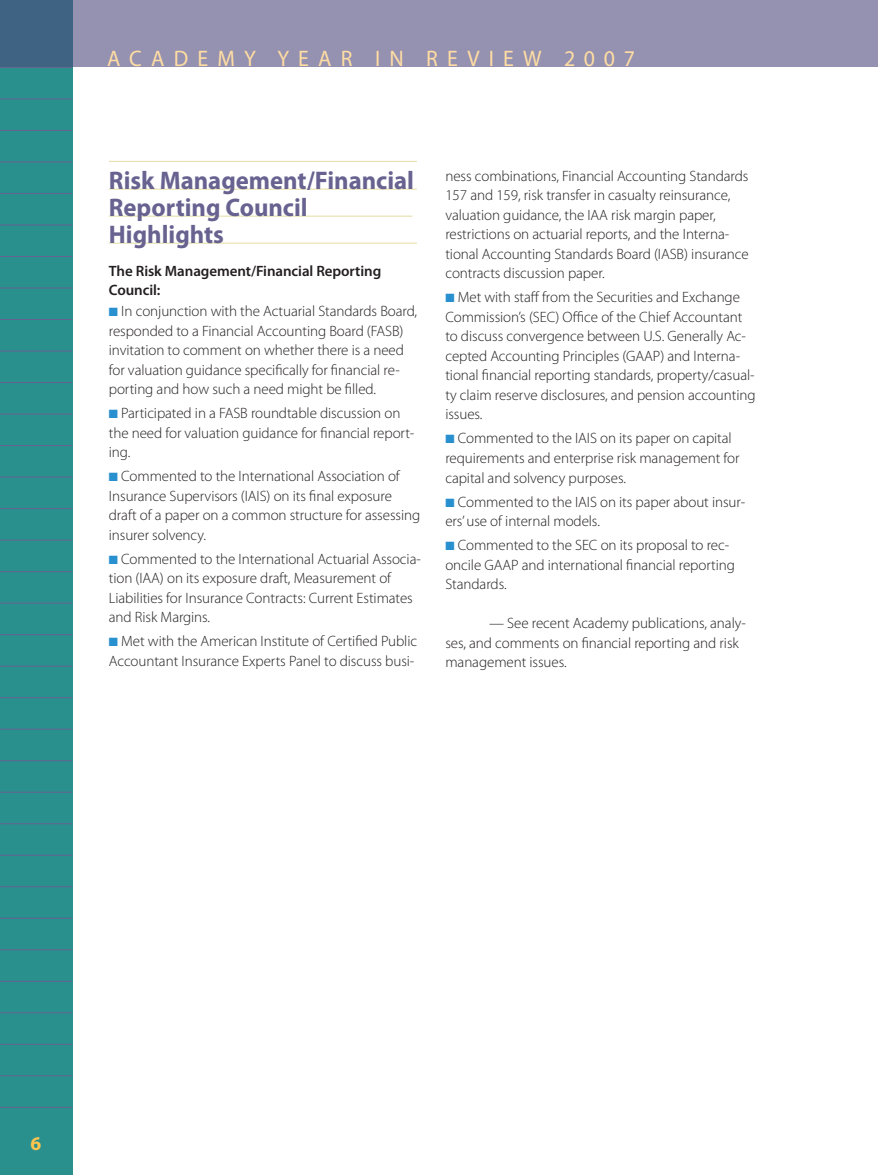
<style>
.page{position:relative;width:878px;height:1175px;background:#fff}
.page>*{position:absolute;margin:0;border:0;box-sizing:border-box;transform-origin:0 0}
.Head__First_Line{font:700 25.5px "Myriad Pro";color:#676290}
.Head__Middle_Line_s{font:700 25.5px "Myriad Pro";color:#676290}
.Head__Last_Line{font:700 25.5px "Myriad Pro";color:#676290}
.t1{font:22.5px "Myriad Pro";letter-spacing:.42em;color:#ffdda3}
.t2{font:700 19.5px "Myriad Pro";color:#fec44d}
.bullets{font:300 15px/19.5px "Myriad Pro";letter-spacing:-.005em;color:#231f20}
.text{font:300 15px/19.5px "Myriad Pro";letter-spacing:-.005em;color:#231f20}
.text_NI{font:600 15px/19.5px "Myriad Pro";letter-spacing:-.005em;color:#231f20}
.s1{color:#2890cf}
</style>
<div class="page">
<div style="left:0;top:0;width:72px;height:1174px;background:#29908e"></div>
<hr style="left:0;top:67px;width:72px;height:1px;background:#676290">
<hr style="left:0;top:99px;width:72px;height:1px;background:#676290">
<hr style="left:0;top:130px;width:72px;height:1px;background:#676290">
<hr style="left:0;top:162px;width:72px;height:1px;background:#676290">
<hr style="left:0;top:193px;width:72px;height:1px;background:#676290">
<hr style="left:0;top:225px;width:72px;height:1px;background:#676290">
<hr style="left:0;top:256px;width:72px;height:1px;background:#676290">
<hr style="left:0;top:288px;width:72px;height:1px;background:#676290">
<hr style="left:0;top:319px;width:72px;height:1px;background:#676290">
<hr style="left:0;top:351px;width:72px;height:1px;background:#676290">
<hr style="left:0;top:382px;width:72px;height:1px;background:#676290">
<hr style="left:0;top:414px;width:72px;height:1px;background:#676290">
<hr style="left:0;top:445px;width:72px;height:1px;background:#676290">
<hr style="left:0;top:477px;width:72px;height:1px;background:#676290">
<hr style="left:0;top:508px;width:72px;height:1px;background:#676290">
<hr style="left:0;top:540px;width:72px;height:1px;background:#676290">
<hr style="left:0;top:571px;width:72px;height:1px;background:#676290">
<hr style="left:0;top:603px;width:72px;height:1px;background:#676290">
<hr style="left:0;top:634px;width:72px;height:1px;background:#676290">
<hr style="left:0;top:666px;width:72px;height:1px;background:#676290">
<hr style="left:0;top:697px;width:72px;height:1px;background:#676290">
<hr style="left:0;top:729px;width:72px;height:1px;background:#676290">
<hr style="left:0;top:760px;width:72px;height:1px;background:#676290">
<hr style="left:0;top:792px;width:72px;height:1px;background:#676290">
<hr style="left:0;top:823px;width:72px;height:1px;background:#676290">
<hr style="left:0;top:855px;width:72px;height:1px;background:#676290">
<hr style="left:0;top:886px;width:72px;height:1px;background:#676290">
<hr style="left:0;top:918px;width:72px;height:1px;background:#676290">
<hr style="left:0;top:949px;width:72px;height:1px;background:#676290">
<hr style="left:0;top:981px;width:72px;height:1px;background:#676290">
<hr style="left:0;top:1012px;width:72px;height:1px;background:#676290">
<hr style="left:0;top:1044px;width:72px;height:1px;background:#676290">
<hr style="left:0;top:1075px;width:72px;height:1px;background:#676290">
<hr style="left:0;top:1107px;width:72px;height:1px;background:#676290">
<svg style="left:0;top:0;width:878px;height:67px;background:#8d8dac"></svg>
<hr style="left:109px;top:161px;width:308px;height:1px;background:#e3dda3">
<hr style="left:109px;top:189px;width:308px;height:1px;background:#e3dda3">
<hr style="left:109px;top:216px;width:303px;height:1px;background:#e3dda3">
<hr style="left:109px;top:243px;width:308px;height:1px;background:#e3dda3">
<h2 class="t1" style="left:107px;top:45px;width:529px">ACADEMY YEAR IN REVIEW 2007</h2>
<p class="Head__First_Line" style="left:109px;top:163px;width:307px">Risk Management/Financial</p>
<p class="Head__Middle_Line_s" style="left:109px;top:190px;width:200px">Reporting Council</p>
<p class="Head__Last_Line" style="left:109px;top:217px;width:117px">Highlights</p>
<p class="text_NI" style="left:109px;top:261px;width:274px">The Risk Management/Financial Reporting<br>Council:</p>
<p class="bullets" style="left:109px;top:302px;width:310px"><span class="s1">■</span> In conjunction with the Actuarial Standards Board, responded to a Financial Accounting Board (FASB) invitation to comment on whether there is a need for valuation guidance specifically for financial re&shy;porting and how such a need might be filled.</p>
<p class="bullets" style="left:109px;top:404px;width:307px"><span class="s1">■</span> Participated in a FASB roundtable discussion on the need for valuation guidance for financial report&shy;ing.</p>
<p class="bullets" style="left:109px;top:467px;width:313px"><span class="s1">■</span> Commented to the International Association of Insurance Supervisors (IAIS) on its final exposure draft of a paper on a common structure for assessing insurer solvency.</p>
<p class="bullets" style="left:109px;top:549px;width:313px"><span class="s1">■</span> Commented to the International Actuarial Associa&shy;tion (IAA) on its exposure draft, Measurement of Liabilities for Insurance Contracts: Current Estimates and Risk Margins.</p>
<p class="bullets" style="left:109px;top:632px;width:310px"><span class="s1">■</span> Met with the American Institute of Certified Public<br>Accountant Insurance Experts Panel to discuss busi-</p>
<p class="bullets" style="left:445px;top:166px;width:305px">ness combinations, Financial Accounting Standards 157 and 159, risk transfer in casualty reinsurance, valuation guidance, the IAA risk margin paper, restrictions on actuarial reports, and the Interna&shy;tional Accounting Standards Board (IASB) insurance contracts discussion paper.</p>
<p class="bullets" style="left:445px;top:288px;width:311px"><span class="s1">■</span> Met with staff from the Securities and Exchange Commission’s (SEC) Office of the Chief Accountant to discuss convergence between U.S. Generally Ac&shy;cepted Accounting Principles (GAAP) and Interna&shy;tional financial reporting standards, property/casual&shy;ty claim reserve disclosures, and pension accounting issues.</p>
<p class="bullets" style="left:445px;top:429px;width:295px"><span class="s1">■</span> Commented to the IAIS on its paper on capital requirements and enterprise risk management for capital and solvency purposes.</p>
<p class="bullets" style="left:445px;top:492px;width:301px"><span class="s1">■</span> Commented to the IAIS on its paper about insur&shy;ers’ use of internal models.</p>
<p class="bullets" style="left:445px;top:535px;width:291px"><span class="s1">■</span> Commented to the SEC on its proposal to rec&shy;oncile GAAP and international financial reporting<br>Standards.</p>
<p class="text" style="left:445px;top:613px;width:302px;text-indent:44px">— See recent Academy publications, analy&shy;ses, and comments on financial reporting and risk management issues.</p>
<h3 class="t2" style="left:31px;top:1130px;width:12px">6</h3>
</div>
